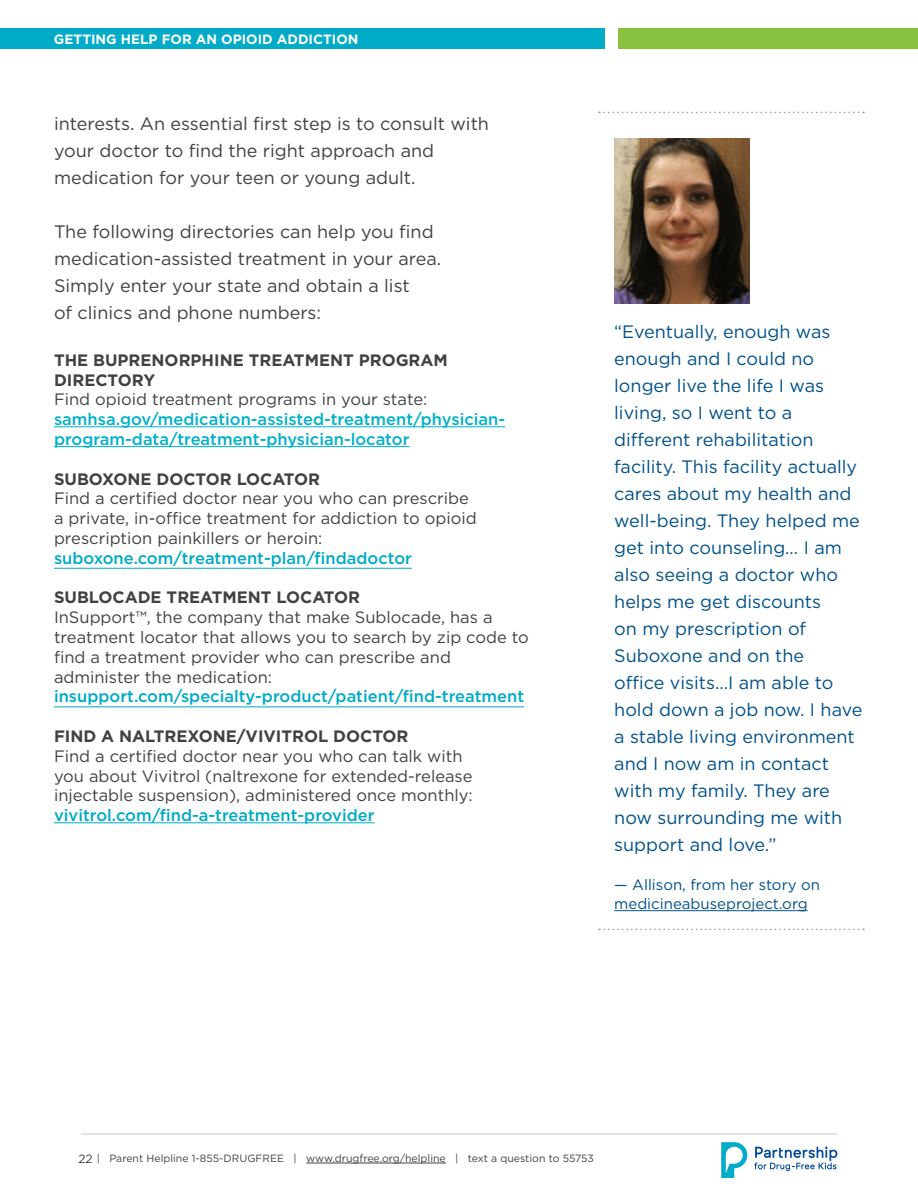
<style>
.page{position:relative;width:918px;height:1188px;background:#fff}
.page>*{position:absolute;margin:0;border:0;box-sizing:border-box;transform-origin:0 0}
.t1{font:18px/27px "Gotham";color:#00518a}
.t2{font:18px/27px "Gotham";color:#414042}
.t3{font:16.5px/19.8px "Gotham";color:#414042}
.t4{font:500 16.5px "Gotham";color:#00abc7}
.t5{font:700 16.5px/19.8px "Gotham";color:#414042}
.t6{font:500 16.5px/19.8px "Gotham";color:#00b1cb}
.t7{font:15px/19.5px "Gotham";color:#00518a}
.t8{font:700 13.5px "Gotham";color:#fff}
.t9{font:10.5px "Gotham";color:#414042}
.s1{font-size:12px}
</style>
<div class="page">
<hr style="left:81px;top:1134px;width:756px;height:1px;background:#c7c8ca">
<hr style="left:306px;top:1163px;width:140px;height:1px;background:#414042">
<svg style="left:754px;top:1147px;width:83px;height:24px"></svg>
<svg style="left:721px;top:1142px;width:26px;height:36px"></svg>
<div style="left:0;top:28px;width:605px;height:21px;background:#00abc7"></div>
<div style="left:618px;top:28px;width:300px;height:21px;background:#88c140"></div>
<hr style="left:54px;top:426px;width:451px;height:1px;background:#00b1cb">
<hr style="left:54px;top:446px;width:356px;height:1px;background:#00b1cb">
<hr style="left:54px;top:568px;width:358px;height:1px;background:#00abc7">
<hr style="left:54px;top:706px;width:470px;height:1px;background:#00abc7">
<hr style="left:54px;top:822px;width:321px;height:1px;background:#00abc7">
<hr style="left:614px;top:910px;width:194px;height:1px;background:#00518a">
<svg style="left:599px;top:112px;width:265px;height:1px"></svg>
<svg style="left:599px;top:929px;width:265px;height:1px"></svg>
<img style="left:614px;top:139px;width:136px;height:164px">
<p class="t8" style="left:54px;top:30px;width:306px">GETTING HELP FOR AN OPIOID ADDICTION</p>
<p class="t2" style="left:54px;top:110px;width:437px">interests. An essential first step is to consult with your doctor to find the right approach and medication for your teen or young adult.</p>
<p class="t2" style="left:54px;top:218px;width:389px">The following directories can help you find medication-assisted treatment in your area.<br>Simply enter your state and obtain a list<br>of clinics and phone numbers:</p>
<p class="t5" style="left:54px;top:350px;width:395px">THE BUPRENORPHINE TREATMENT PROGRAM<br>DIRECTORY</p>
<p class="t3" style="left:54px;top:389px;width:375px">Find opioid treatment programs in your state:</p>
<p class="t6" style="left:54px;top:409px;width:453px">samhsa.gov/medication-assisted-treatment/physician&shy;program-data/treatment-physician-locator</p>
<p class="t5" style="left:54px;top:469px;width:268px">SUBOXONE DOCTOR LOCATOR</p>
<p class="t3" style="left:54px;top:488px;width:424px">Find a certified doctor near you who can prescribe a private, in-office treatment for addiction to opioid prescription painkillers or heroin:</p>
<p class="t4" style="left:54px;top:547px;width:360px">suboxone.com/treatment-plan/findadoctor</p>
<p class="t5" style="left:54px;top:588px;width:308px">SUBLOCADE TREATMENT LOCATOR</p>
<p class="t3" style="left:54px;top:607px;width:476px">InSupport™, the company that make Sublocade, has a treatment locator that allows you to search by zip code to find a treatment provider who can prescribe and administer the medication:</p>
<p class="t4" style="left:54px;top:686px;width:472px">insupport.com/specialty-product/patient/find-treatment</p>
<p class="t5" style="left:54px;top:726px;width:356px">FIND A NALTREXONE/VIVITROL DOCTOR</p>
<p class="t3" style="left:54px;top:746px;width:420px">Find a certified doctor near you who can talk with you about Vivitrol (naltrexone for extended-release injectable suspension), administered once monthly:</p>
<p class="t4" style="left:54px;top:805px;width:322px">vivitrol.com/find-a-treatment-provider</p>
<p class="t1" style="left:614px;top:317px;width:250px">“Eventually, enough was enough and I could no longer live the life I was living, so I went to a different rehabilitation facility. This facility actually cares about my health and well-being. They helped me get into counseling… I am also seeing a doctor who helps me get discounts<br>on my prescription of<br>Suboxone and on the<br>office visits…I am able to hold down a job now. I have a stable living environment and I now am in contact with my family. They are now surrounding me with support and love.”</p>
<p class="t7" style="left:614px;top:874px;width:207px">— Allison, from her story on medicineabuseproject.org</p>
<p class="t9" style="left:78px;top:1152px;width:517px"><span class="s1">22</span> | Parent Helpline 1-855-DRUGFREE | www.drugfree.org/helpline | text a question to 55753</p>
</div>
